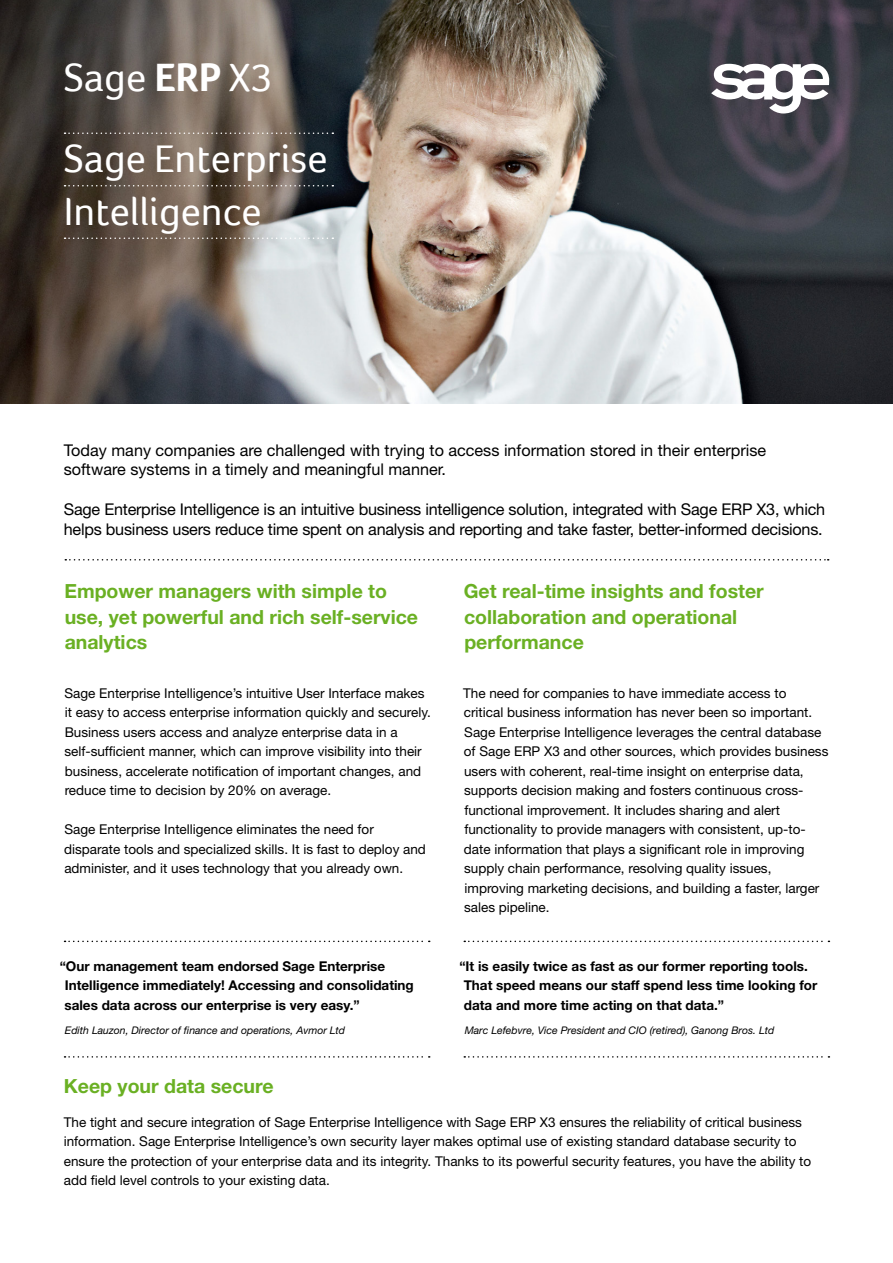
<style>
.page{position:relative;width:893px;height:1263px;background:#fff}
.page>*{position:absolute;margin:0;border:0;box-sizing:border-box;transform-origin:0 0}
.t1{font:40.5px "Foco";color:#fff}
.t2{font:40.35px/52.5px "Foco";color:#fff}
.t3{font:700 19.5px/25.5px "Helvetica Neue LT Std";color:#6ab023}
.t4{font:16.2px/19.8px "Helvetica Neue LT Std";letter-spacing:-.015em;color:#000}
.t5{font:13.5px/19.5px "Helvetica Neue LT Std";color:#000}
.t6{font:700 13.5px/19.5px "Helvetica Neue LT Std";color:#000}
.t7{font:italic 10.5px "Helvetica Neue LT Std";color:#000}
.s1{font-weight:700}
</style>
<div class="page">
<img style="left:0;top:0;width:893px;height:404px">
<svg style="left:711px;top:64px;width:118px;height:50px"></svg>
<svg style="left:65px;top:941px;width:365px;height:1px"></svg>
<svg style="left:65px;top:1056px;width:365px;height:2px"></svg>
<svg style="left:464px;top:941px;width:365px;height:1px"></svg>
<svg style="left:464px;top:1056px;width:365px;height:2px"></svg>
<svg style="left:65px;top:132px;width:268px;height:2px"></svg>
<svg style="left:65px;top:185px;width:268px;height:1px"></svg>
<svg style="left:65px;top:237px;width:268px;height:2px"></svg>
<svg style="left:65px;top:559px;width:764px;height:1px"></svg>
<h1 class="t1" style="left:64px;top:54px;width:211px">Sage <span class="s1">ERP</span> X3</h1>
<h2 class="t2" style="left:64px;top:132px;width:265px">Sage Enterprise<br>Intelligence</h2>
<p class="t4" style="left:64px;top:440px;width:704px">Today many companies are challenged with trying to access information stored in their enterprise software systems in a timely and meaningful manner.</p>
<p class="t4" style="left:64px;top:499px;width:763px">Sage Enterprise Intelligence is an intuitive business intelligence solution, integrated with Sage ERP X3, which helps business users reduce time spent on analysis and reporting and take faster, better-informed decisions.</p>
<h3 class="t3" style="left:64px;top:578px;width:355px">Empower managers with simple to use, yet powerful and rich self-service analytics</h3>
<p class="t5" style="left:64px;top:683px;width:368px">Sage Enterprise Intelligence’s intuitive User Interface makes it easy to access enterprise information quickly and securely.<br>Business users access and analyze enterprise data in a self-sufficient manner, which can improve visibility into their business, accelerate notification of important changes, and reduce time to decision by 20% on average.</p>
<p class="t5" style="left:64px;top:819px;width:363px">Sage Enterprise Intelligence eliminates the need for disparate tools and specialized skills. It is fast to deploy and administer, and it uses technology that you already own.</p>
<p class="t6" style="left:64px;top:956px;width:351px;text-indent:-5px">“Our management team endorsed Sage Enterprise<br>Intelligence immediately! Accessing and consolidating sales data across our enterprise is very easy.”</p>
<p class="t7" style="left:65px;top:1023px;width:282px">Edith Lauzon, Director of finance and operations, Avmor Ltd</p>
<h3 class="t3" style="left:464px;top:578px;width:301px">Get real-time insights and foster collaboration and operational performance</h3>
<p class="t5" style="left:463px;top:683px;width:367px">The need for companies to have immediate access to critical business information has never been so important.<br>Sage Enterprise Intelligence leverages the central database of Sage ERP X3 and other sources, which provides business users with coherent, real-time insight on enterprise data, supports decision making and fosters continuous cross&shy;functional improvement. It includes sharing and alert functionality to provide managers with consistent, up-to&shy;date information that plays a significant role in improving supply chain performance, resolving quality issues, improving marketing decisions, and building a faster, larger sales pipeline.</p>
<p class="t6" style="left:464px;top:956px;width:355px;text-indent:-4px">“It is easily twice as fast as our former reporting tools.<br>That speed means our staff spend less time looking for data and more time acting on that data.”</p>
<p class="t7" style="left:465px;top:1023px;width:311px">Marc Lefebvre, Vice President and CIO (retired), Ganong Bros. Ltd</p>
<h3 class="t3" style="left:64px;top:1073px;width:211px">Keep your data secure</h3>
<p class="t5" style="left:64px;top:1112px;width:749px">The tight and secure integration of Sage Enterprise Intelligence with Sage ERP X3 ensures the reliability of critical business information. Sage Enterprise Intelligence’s own security layer makes optimal use of existing standard database security to ensure the protection of your enterprise data and its integrity. Thanks to its powerful security features, you have the ability to add field level controls to your existing data.</p>
</div>
